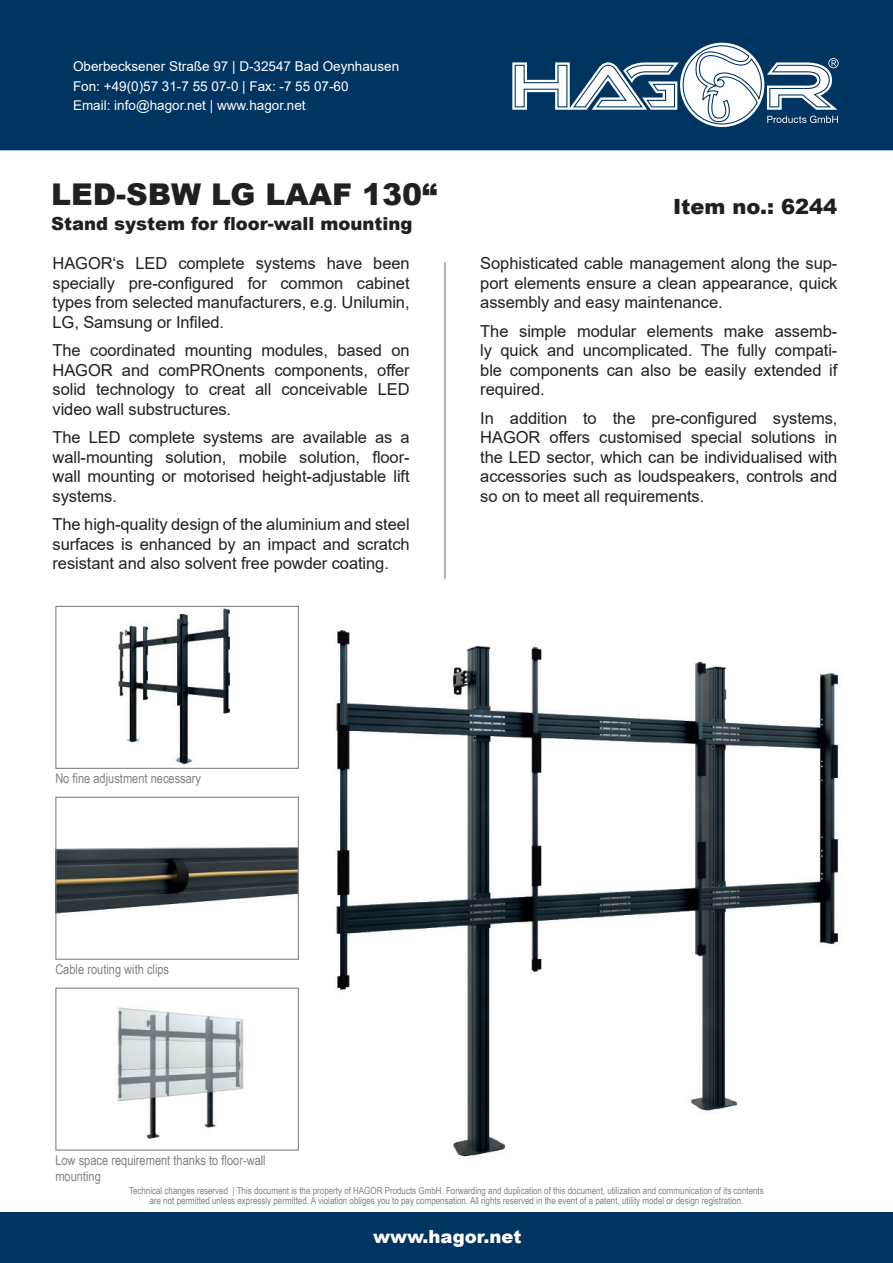
<style>
.page{position:relative;width:893px;height:1263px;background:#fff}
.page>*{position:absolute;margin:0;border:0;box-sizing:border-box;transform-origin:0 0}
.t1{font:900 30px "Arial";color:#231f20}
.t2{font:900 21px "Arial";color:#231f20}
.t3{font:900 18px "Arial";color:#231f20}
.t4{font:900 18px "Arial";color:#fff}
.t5{font:16.5px/19.5px "Arial";letter-spacing:-.005em;color:#231f20;text-align:justify}
.t6{font:13.5px/19.5px "Arial";color:#fff}
.t7{font:13.5px/16.2px "Arial Narrow";color:#808285}
.t8{font:9.75px/10.5px "Arial Narrow";color:#808285;text-align:center}
</style>
<div class="page">
<img style="left:118px;top:608px;width:112px;height:157px">
<div style="left:55px;top:606px;width:244px;height:163px;border:1px solid #808285"></div>
<img style="left:117px;top:1007px;width:127px;height:132px">
<div style="left:55px;top:987px;width:244px;height:164px;border:1px solid #808285"></div>
<img style="left:336px;top:630px;width:505px;height:528px">
<img style="left:57px;top:847px;width:240px;height:67px">
<div style="left:55px;top:797px;width:244px;height:163px;border:1px solid #808285"></div>
<div style="left:0;top:1213px;width:893px;height:50px;background:#003562"></div>
<div style="left:0;top:0;width:893px;height:150px;background:#003562"></div>
<svg style="left:502px;top:39px;width:358px;height:93px"></svg>
<hr style="left:444px;top:262px;width:2px;height:317px;background:#9d9fa2">
<p class="t6" style="left:73px;top:57px;width:328px">Oberbecksener Straße 97 | D-32547 Bad Oeynhausen<br>Fon: +49(0)57 31-7 55 07-0 | Fax: -7 55 07-60<br>Email: info@hagor.net | www.hagor.net</p>
<h1 class="t1" style="left:51px;top:172px;width:388px">LED-SBW LG LAAF 130“</h1>
<p class="t3" style="left:51px;top:211px;width:363px">Stand system for floor-wall mounting</p>
<p class="t5" style="left:53px;top:254px;width:359px">HAGOR‘s LED complete systems have been specially pre-configured for common cabinet types from selected manufacturers, e.g. Unilumin, LG, Samsung or Infiled.</p>
<p class="t5" style="left:53px;top:341px;width:359px">The coordinated mounting modules, based on HAGOR and comPROnents components, offer solid technology to creat all conceivable LED video wall substructures.</p>
<p class="t5" style="left:53px;top:428px;width:359px">The LED complete systems are available as a wall-mounting solution, mobile solution, floor&shy;wall mounting or motorised height-adjustable lift systems.</p>
<p class="t5" style="left:53px;top:515px;width:359px">The high-quality design of the aluminium and steel surfaces is enhanced by an impact and scratch resistant and also solvent free powder coating.</p>
<p class="t2" style="left:673px;top:191px;width:166px">Item no.: 6244</p>
<p class="t5" style="left:480px;top:254px;width:359px">Sophisticated cable management along the sup&shy;port elements ensure a clean appearance, quick assembly and easy maintenance.</p>
<p class="t5" style="left:480px;top:321px;width:359px">The simple modular elements make assemb&shy;ly quick and uncomplicated. The fully compati&shy;ble components can also be easily extended if required.</p>
<p class="t5" style="left:480px;top:408px;width:359px">In addition to the pre-configured systems, HAGOR offers customised special solutions in the LED sector, which can be individualised with accessories such as loudspeakers, controls and so on to meet all requirements.</p>
<p class="t7" style="left:55px;top:770px;width:147px">No fine adjustment necessary</p>
<p class="t7" style="left:55px;top:960px;width:115px">Cable routing with clips</p>
<p class="t7" style="left:55px;top:1151px;width:212px">Low space requirement thanks to floor-wall mounting</p>
<p class="t8" style="left:129px;top:1184px;width:636px">Technical changes reserved | This document is the property of HAGOR Products GmbH. Forwarding and duplication of this document, utilization and communication of its contents are not permitted unless expressly permitted. A violation obliges you to pay compensation. All rights reserved in the event of a patent, utility model or design registration.</p>
<p class="t4" style="left:373px;top:1223px;width:150px">www.hagor.net</p>
</div>
